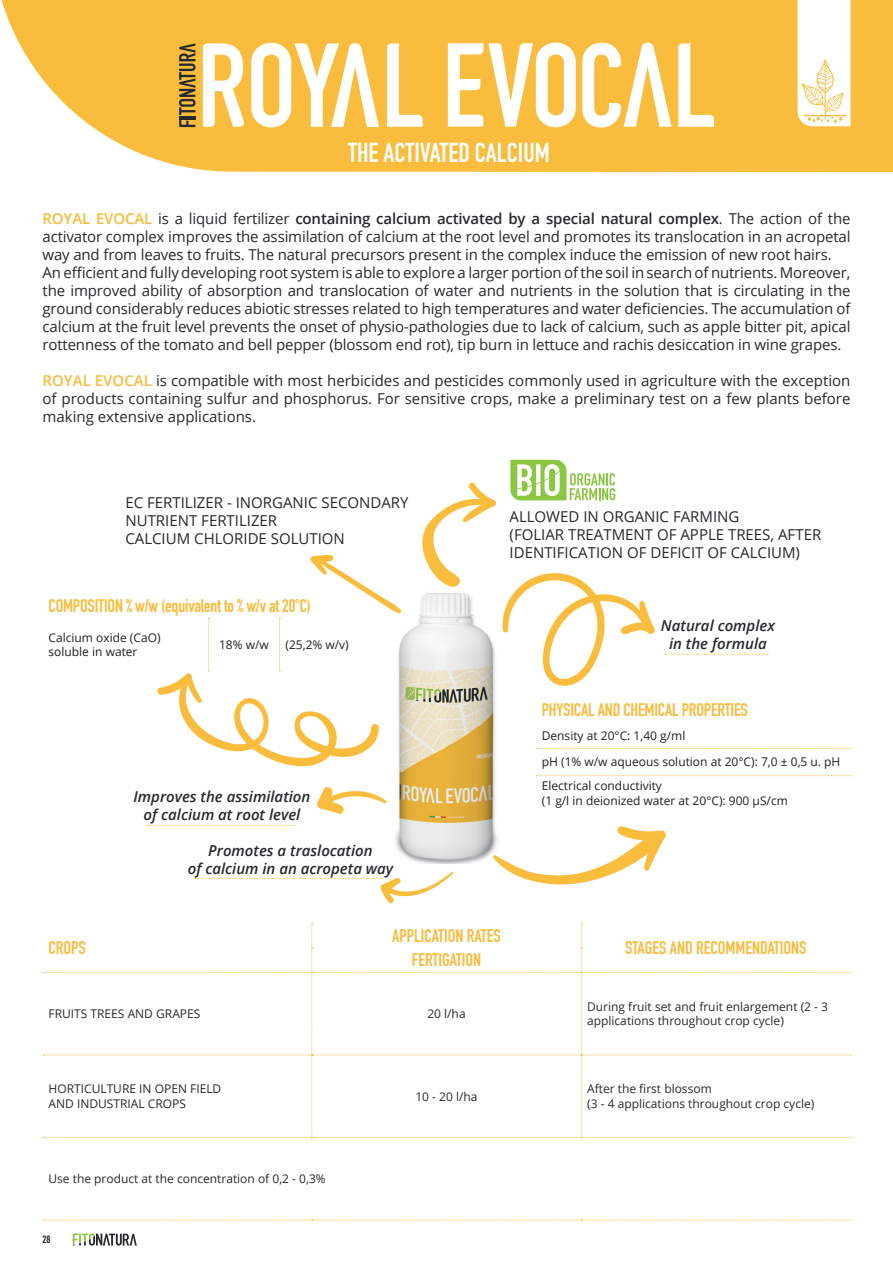
<style>
.page{position:relative;width:893px;height:1263px;background:#fff}
.page>*{position:absolute;margin:0;border:0;box-sizing:border-box;transform-origin:0 0}
.t1{font:700 27px "DIN Condensed";color:#fff}
.t2{font:700 18px "DIN Condensed";letter-spacing:-.01em;color:#f9bc3c}
.t3{font:15px/18px "Open Sans";letter-spacing:-.01em;color:#252a2c}
.t4{font:italic 600 15px/18px "Open Sans";color:#252a2c;text-align:center}
.t5{font:12px/14.4px "Open Sans";color:#252a2c}
.t6{font:12px/14.4px "Open Sans";color:#231f20}
.t7{font:700 10.5px "DIN Condensed";color:#231f20}
.s1{font-weight:600;color:#f9bc3c}
.s2{font-weight:600}
</style>
<div class="page">
<svg style="left:73px;top:1233px;width:64px;height:12px"></svg>
<svg style="left:1px;top:0;width:892px;height:172px;background:#f9c24f"></svg>
<svg style="left:179px;top:43px;width:17px;height:84px"></svg>
<svg style="left:678px;top:43px;width:36px;height:84px"></svg>
<svg style="left:203px;top:43px;width:42px;height:84px"></svg>
<svg style="left:387px;top:43px;width:36px;height:84px"></svg>
<svg style="left:251px;top:43px;width:128px;height:84px"></svg>
<svg style="left:582px;top:43px;width:90px;height:85px"></svg>
<svg style="left:448px;top:43px;width:128px;height:84px"></svg>
<img style="left:395px;top:614px;width:100px;height:250px">
<svg style="left:493px;top:825px;width:173px;height:60px"></svg>
<svg style="left:798px;top:0;width:52px;height:126px"></svg>
<svg style="left:420px;top:460px;width:235px;height:229px"></svg>
<svg style="left:317px;top:787px;width:70px;height:27px"></svg>
<svg style="left:665px;top:654px;width:103px;height:1px"></svg>
<svg style="left:147px;top:825px;width:148px;height:1px"></svg>
<svg style="left:195px;top:871px;width:259px;height:33px"></svg>
<svg style="left:43px;top:923px;width:808px;height:215px"></svg>
<svg style="left:43px;top:1220px;width:808px;height:1px"></svg>
<svg style="left:157px;top:555px;width:245px;height:216px"></svg>
<svg style="left:536px;top:748px;width:315px;height:1px"></svg>
<svg style="left:536px;top:775px;width:315px;height:1px"></svg>
<h1 class="t1" style="left:348px;top:134px;width:203px">THE ACTIVATED CALCIUM</h1>
<p class="t3" style="left:43px;top:209px;width:809px"><span class="s1">ROYAL EVOCAL</span> is a liquid fertilizer <span class="s2">containing calcium activated by a special natural complex</span>. The action of the activator complex improves the assimilation of calcium at the root level and promotes its translocation in an acropetal way and from leaves to fruits. The natural precursors present in the complex induce the emission of new root hairs.<br>An efficient and fully developing root system is able to explore a larger portion of the soil in search of nutrients. Moreover, the improved ability of absorption and translocation of water and nutrients in the solution that is circulating in the ground considerably reduces abiotic stresses related to high temperatures and water deficiencies. The accumulation of calcium at the fruit level prevents the onset of physio-pathologies due to lack of calcium, such as apple bitter pit, apical rottenness of the tomato and bell pepper (blossom end rot), tip burn in lettuce and rachis desiccation in wine grapes.</p>
<p class="t3" style="left:43px;top:371px;width:809px;text-align:justify"><span class="s1">ROYAL EVOCAL</span> is compatible with most herbicides and pesticides commonly used in agriculture with the exception of products containing sulfur and phosphorus. For sensitive crops, make a preliminary test on a few plants before making extensive applications.</p>
<p class="t3" style="left:125px;top:493px;width:285px">EC FERTILIZER - INORGANIC SECONDARY<br>NUTRIENT FERTILIZER<br>CALCIUM CHLORIDE SOLUTION</p>
<p class="t2" style="left:49px;top:594px;width:264px">COMPOSITION % w/w (equivalent to % w/v at 20°C)</p>
<p class="t6" style="left:49px;top:630px;width:114px">Calcium oxide (CaO) soluble in water</p>
<p class="t6" style="left:219px;top:637px;width:51px">18% w/w</p>
<p class="t6" style="left:285px;top:637px;width:65px">(25,2% w/v)</p>
<p class="t4" style="left:134px;top:788px;width:178px">Improves the assimilation of calcium at root level</p>
<p class="t4" style="left:188px;top:841px;width:207px">Promotes a traslocation<br>of calcium in an acropeta way</p>
<p class="t3" style="left:510px;top:507px;width:313px">ALLOWED IN ORGANIC FARMING<br>(FOLIAR TREATMENT OF APPLE TREES, AFTER<br>IDENTIFICATION OF DEFICIT OF CALCIUM)</p>
<p class="t4" style="left:661px;top:616px;width:116px">Natural complex in the formula</p>
<p class="t2" style="left:542px;top:698px;width:207px">PHYSICAL AND CHEMICAL PROPERTIES</p>
<p class="t6" style="left:542px;top:728px;width:145px">Density at 20°C: 1,40 g/ml</p>
<p class="t6" style="left:542px;top:750px;width:300px;line-height:23.9px">pH (1% w/w aqueous solution at 20°C): 7,0 ± 0,5 u. pH<br>Electrical conductivity</p>
<p class="t6" style="left:542px;top:793px;width:248px">(1 g/l in deionized water at 20°C): 900 μS/cm</p>
<p class="t2" style="left:49px;top:935px;width:39px">CROPS</p>
<p class="t2" style="left:392px;top:923px;width:110px">APPLICATION RATES</p>
<p class="t2" style="left:412px;top:948px;width:71px">FERTIGATION</p>
<p class="t2" style="left:625px;top:935px;width:183px">STAGES AND RECOMMENDATIONS</p>
<p class="t5" style="left:49px;top:1006px;width:153px">FRUITS TREES AND GRAPES</p>
<p class="t5" style="left:427px;top:1006px;width:40px">20 l/ha</p>
<p class="t5" style="left:587px;top:999px;width:242px">During fruit set and fruit enlargement (2 - 3 applications throughout crop cycle)</p>
<p class="t5" style="left:49px;top:1081px;width:174px">HORTICULTURE IN OPEN FIELD<br>AND INDUSTRIAL CROPS</p>
<p class="t5" style="left:415px;top:1089px;width:64px">10 - 20 l/ha</p>
<p class="t5" style="left:587px;top:1081px;width:229px">After the first blossom<br>(3 - 4 applications throughout crop cycle)</p>
<p class="t5" style="left:49px;top:1171px;width:279px">Use the product at the concentration of 0,2 - 0,3%</p>
<p class="t7" style="left:43px;top:1232px;width:9px">28</p>
</div>
